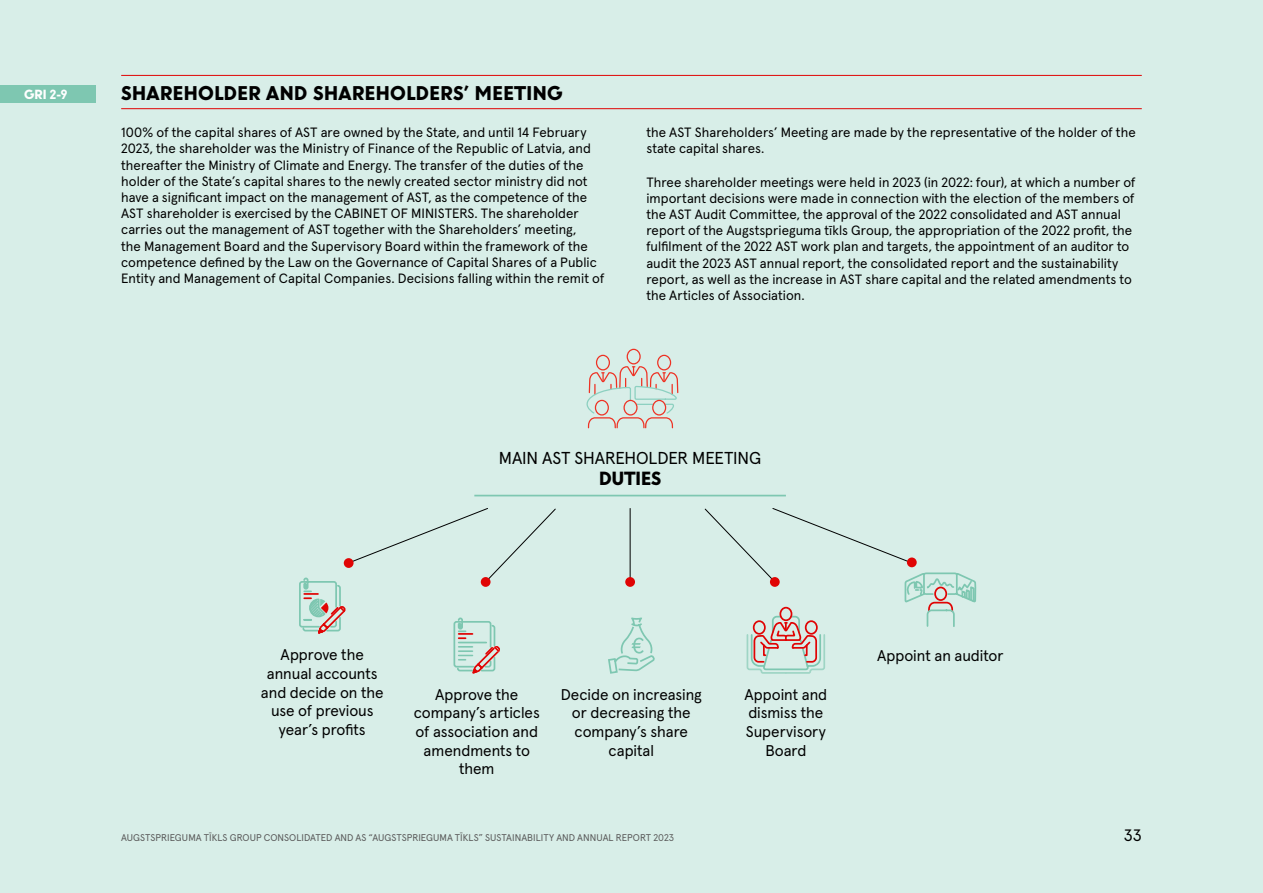
<style>
.page{position:relative;width:1263px;height:893px;background:#d8eee8}
.page>*{position:absolute;margin:0;border:0;box-sizing:border-box;transform-origin:0 0}
.t1{font:900 18px "U8";letter-spacing:.025em;color:#000}
.t2{font:17.25px "Apercu Pro";letter-spacing:-.01em;color:#000}
.t3{font:900 17.25px "U8";letter-spacing:-.005em;color:#000}
.t4{font:16.5px "Apercu Pro";color:#000}
.t5{font:15.6px/18.6px "Apercu Pro";letter-spacing:-.005em;color:#000;text-align:center}
.t6{font:13.5px/16.2px "Apercu Pro";letter-spacing:.005em;color:#000}
.t7{font:900 12px "U8";color:#fff}
.t8{font:9.75px "Apercu Pro";letter-spacing:.005em;color:#5a5a5a}
</style>
<div class="page">
<hr style="left:121px;top:75px;width:1021px;height:1px;background:#e00404">
<hr style="left:121px;top:108px;width:1021px;height:1px;background:#e00404">
<div style="left:0;top:85px;width:96px;height:17px;background:#7ec7b1"></div>
<svg style="left:586px;top:348px;width:93px;height:81px"></svg>
<hr style="left:630px;top:508px;width:1px;height:74px;background:#000">
<div style="left:625px;top:577px;width:10px;height:10px;background:#e00404;border-radius:50%"></div>
<svg style="left:704px;top:508px;width:273px;height:166px"></svg>
<svg style="left:299px;top:508px;width:257px;height:166px"></svg>
<svg style="left:608px;top:617px;width:47px;height:57px"></svg>
<hr style="left:474px;top:495px;width:312px;height:1px;background:#7ec7b1">
<p class="t7" style="left:24px;top:85px;width:45px">GRI 2‑9</p>
<h1 class="t1" style="left:121px;top:79px;width:443px">SHAREHOLDER AND SHAREHOLDERS’ MEETING</h1>
<p class="t6" style="left:121px;top:123px;width:485px">100% of the capital shares of AST are owned by the State, and until 14 February 2023, the shareholder was the Ministry of Finance of the Republic of Latvia, and thereafter the Ministry of Climate and Energy. The transfer of the duties of the holder of the State’s capital shares to the newly created sector ministry did not have a significant impact on the management of AST, as the competence of the AST shareholder is exercised by the CABINET OF MINISTERS. The shareholder carries out the management of AST together with the Shareholders’ meeting,<br>the Management Board and the Supervisory Board within the framework of the competence defined by the Law on the Governance of Capital Shares of a Public Entity and Management of Capital Companies. Decisions falling within the remit of</p>
<p class="t6" style="left:646px;top:123px;width:491px">the AST Shareholders’ Meeting are made by the representative of the holder of the state capital shares.</p>
<p class="t6" style="left:646px;top:173px;width:491px">Three shareholder meetings were held in 2023 (in 2022: four), at which a number of important decisions were made in connection with the election of the members of the AST Audit Committee, the approval of the 2022 consolidated and AST annual report of the Augstsprieguma tīkls Group, the appropriation of the 2022 profit, the fulfilment of the 2022 AST work plan and targets, the appointment of an auditor to audit the 2023 AST annual report, the consolidated report and the sustainability report, as well as the increase in AST share capital and the related amendments to the Articles of Association.</p>
<p class="t2" style="left:499px;top:445px;width:264px">MAIN AST SHAREHOLDER MEETING</p>
<p class="t3" style="left:599px;top:465px;width:63px">DUTIES</p>
<p class="t5" style="left:261px;top:644px;width:124px">Approve the annual accounts and decide on the use of previous year’s profits</p>
<p class="t5" style="left:414px;top:684px;width:128px">Approve the company’s articles of association and amendments to them</p>
<p class="t5" style="left:561px;top:684px;width:143px">Decide on increasing or decreasing the company’s share capital</p>
<p class="t5" style="left:744px;top:684px;width:84px">Appoint and dismiss the<br>Supervisory<br>Board</p>
<p class="t5" style="left:877px;top:645px;width:128px">Appoint an auditor</p>
<p class="t8" style="left:121px;top:830px;width:554px">AUGSTSPRIEGUMA TĪKLS GROUP CONSOLIDATED AND AS “AUGSTSPRIEGUMA TĪKLS” SUSTAINABILITY AND ANNUAL REPORT 2023</p>
<p class="t4" style="left:1124px;top:823px;width:19px">33</p>
</div>
